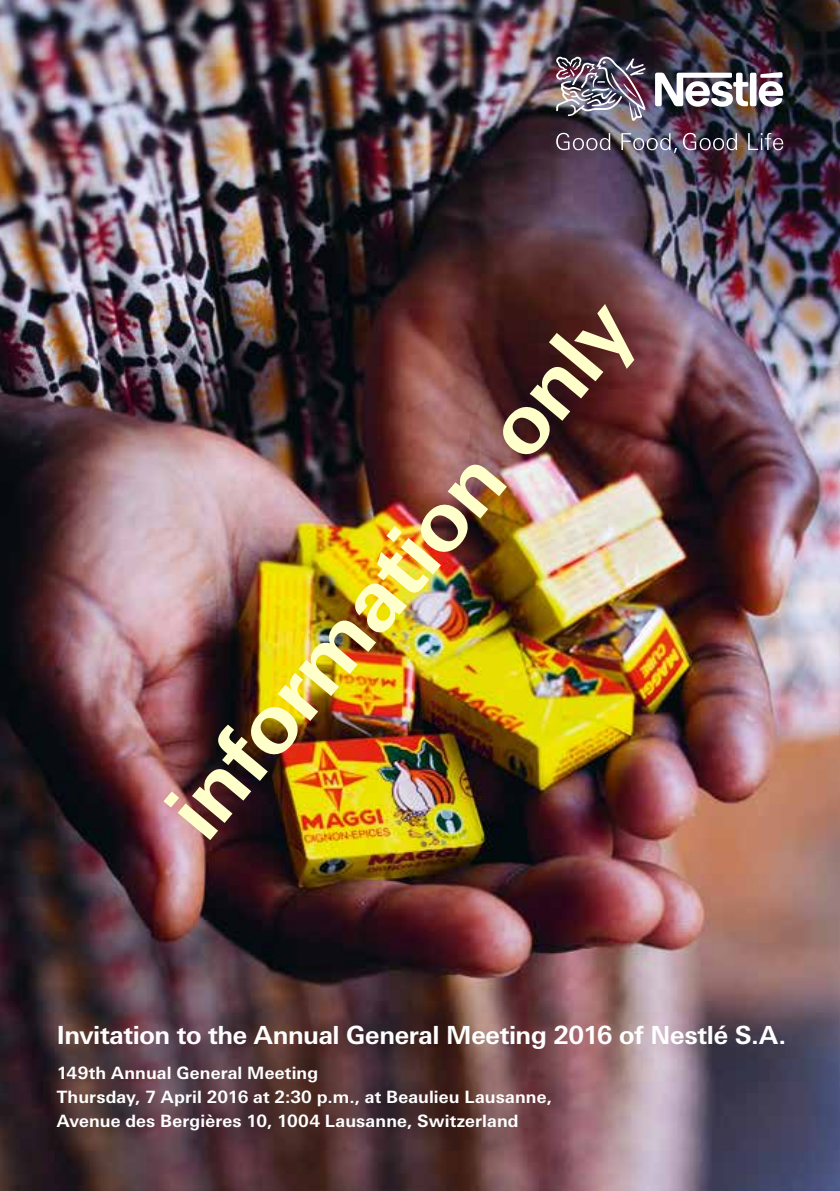
<style>
.page{position:relative;width:840px;height:1191px;background:#fff}
.page>*{position:absolute;margin:0;border:0;box-sizing:border-box;transform-origin:0 0}
.t1{font:700 84px "LT Univers Basic";color:#ffc}
.t2{font:700 25px "LT Univers Basic";letter-spacing:-.015em;color:#fff}
.t3{font:700 17px/24px "LT Univers Basic";letter-spacing:.01em;color:#fff}
</style>
<div class="page">
<img style="left:0;top:0;width:839px;height:1191px">
<img style="left:654px;top:72px;width:128px;height:35px">
<img style="left:556px;top:57px;width:89px;height:64px">
<svg style="left:556px;top:133px;width:54px;height:17px"></svg>
<svg style="left:621px;top:133px;width:55px;height:20px"></svg>
<svg style="left:682px;top:133px;width:54px;height:17px"></svg>
<svg style="left:747px;top:133px;width:35px;height:17px"></svg>
<h1 class="t1" style="left:145px;top:792px;width:671px;rotate:-50deg">information only</h1>
<h2 class="t2" style="left:57px;top:1019px;width:730px">Invitation to the Annual General Meeting 2016 of Nestlé S.A.</h2>
<p class="t3" style="left:57px;top:1061px;width:496px">149th Annual General Meeting<br>Thursday, 7 April 2016 at 2:30 p.m., at Beaulieu Lausanne,<br>Avenue des Bergières 10, 1004 Lausanne, Switzerland</p>
</div>
